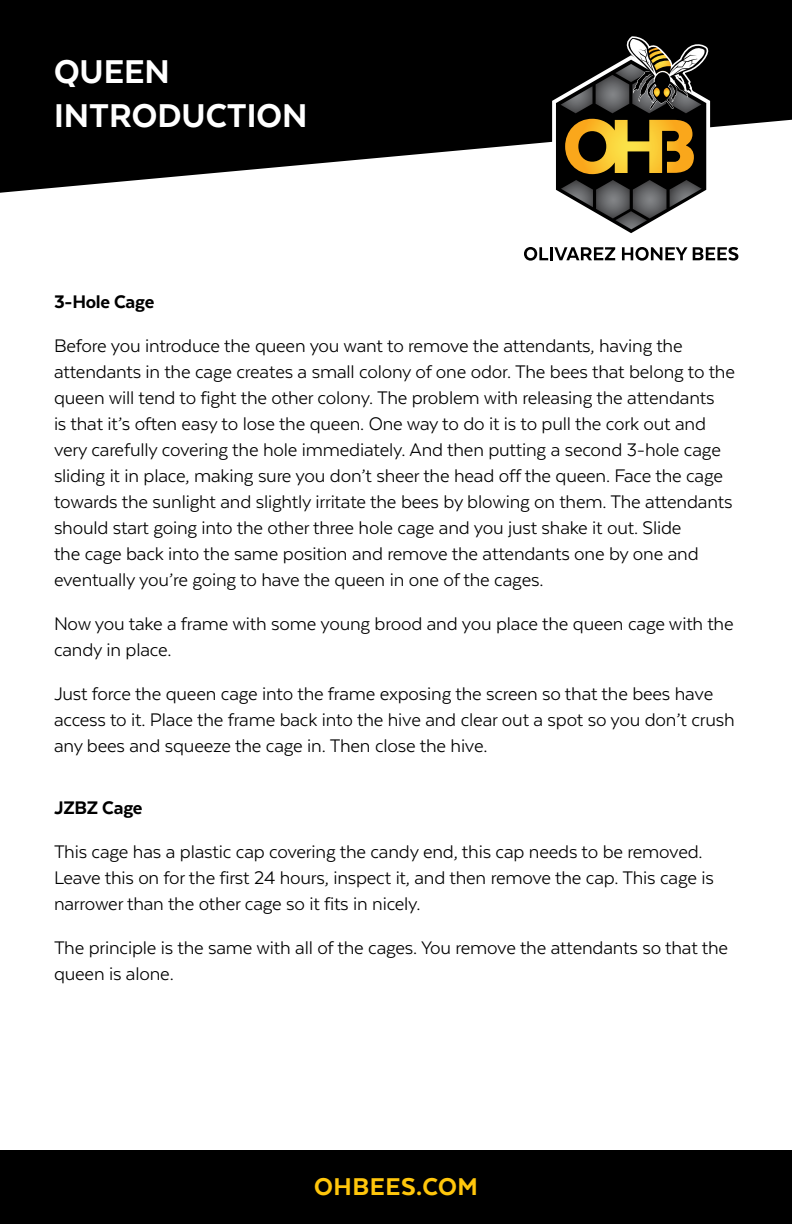
<style>
.page{position:relative;width:792px;height:1224px;background:#fff}
.page>*{position:absolute;margin:0;border:0;box-sizing:border-box;transform-origin:0 0}
.t1{font:800 38px/44px "Texta";color:#fff}
.t2{font:800 28px "Texta";letter-spacing:.02em;color:#ffc60b}
.t3{font:21px/26px "Texta";letter-spacing:-.01em;color:#000}
.t4{font:800 21px "Texta";letter-spacing:-.01em;color:#000}
</style>
<div class="page">
<svg style="left:0;top:0;width:792px;height:193px;fill:#000"></svg>
<div style="left:0;top:1151px;width:792px;height:73px;background:#000"></div>
<svg style="left:524px;top:247px;width:91px;height:14px"></svg>
<svg style="left:622px;top:247px;width:116px;height:14px"></svg>
<svg style="left:552px;top:37px;width:158px;height:196px"></svg>
<h1 class="t1" style="left:54px;top:49px;width:255px">QUEEN<br>INTRODUCTION</h1>
<p class="t4" style="left:54px;top:291px;width:102px">3-Hole Cage</p>
<p class="t3" style="left:54px;top:333px;width:683px">Before you introduce the queen you want to remove the attendants, having the attendants in the cage creates a small colony of one odor. The bees that belong to the queen will tend to fight the other colony. The problem with releasing the attendants<br>is that it’s often easy to lose the queen. One way to do it is to pull the cork out and very carefully covering the hole immediately. And then putting a second 3-hole cage sliding it in place, making sure you don’t sheer the head off the queen. Face the cage towards the sunlight and slightly irritate the bees by blowing on them. The attendants should start going into the other three hole cage and you just shake it out. Slide<br>the cage back into the same position and remove the attendants one by one and eventually you’re going to have the queen in one of the cages.</p>
<p class="t3" style="left:54px;top:611px;width:681px">Now you take a frame with some young brood and you place the queen cage with the candy in place.</p>
<p class="t3" style="left:54px;top:681px;width:682px">Just force the queen cage into the frame exposing the screen so that the bees have access to it. Place the frame back into the hive and clear out a spot so you don’t crush any bees and squeeze the cage in. Then close the hive.</p>
<p class="t4" style="left:54px;top:797px;width:90px">JZBZ Cage</p>
<p class="t3" style="left:54px;top:839px;width:661px">This cage has a plastic cap covering the candy end, this cap needs to be removed.<br>Leave this on for the first 24 hours, inspect it, and then remove the cap. This cage is narrower than the other cage so it fits in nicely.</p>
<p class="t3" style="left:54px;top:934px;width:676px">The principle is the same with all of the cages. You remove the attendants so that the queen is alone.</p>
<h2 class="t2" style="left:314px;top:1172px;width:165px">OHBEES.COM</h2>
</div>
